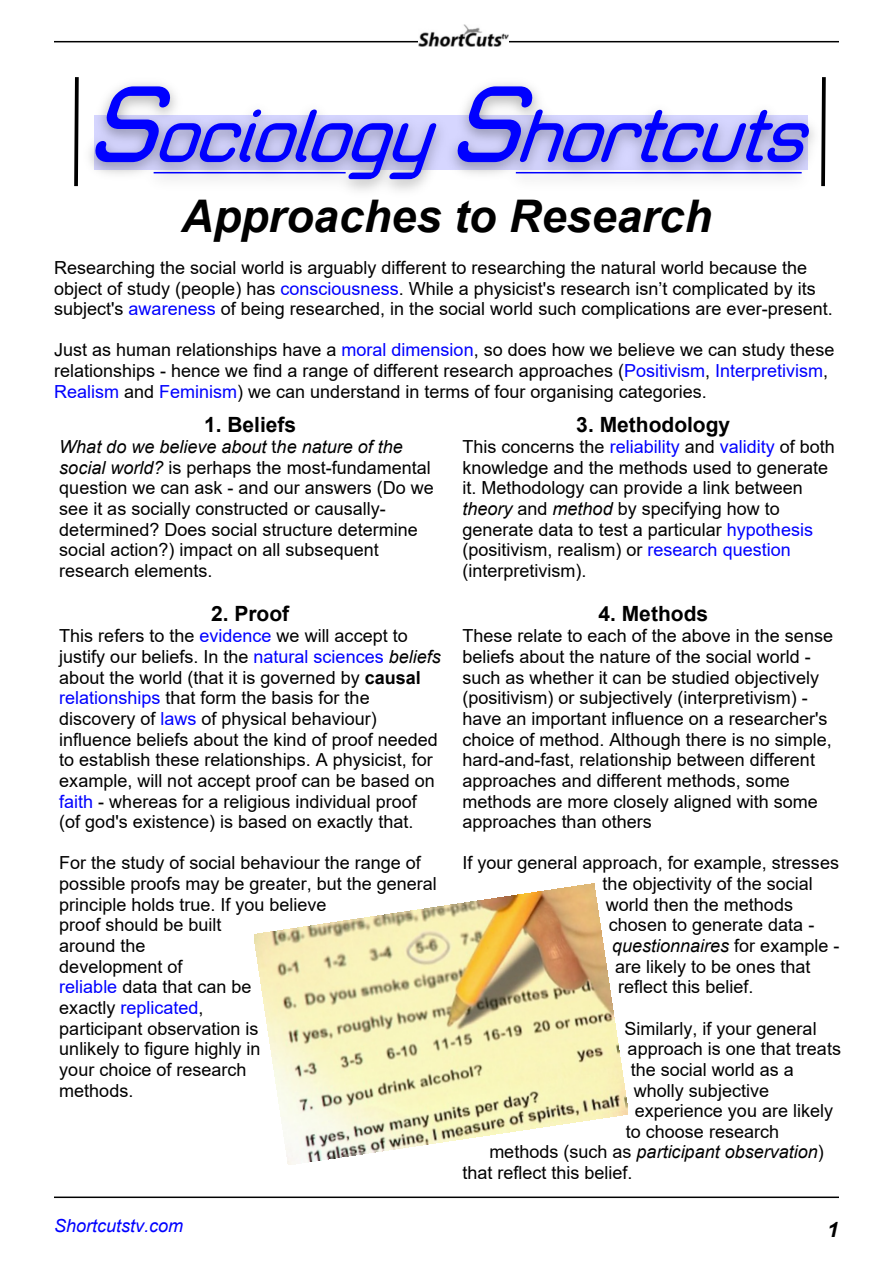
<style>
.page{position:relative;width:893px;height:1263px;background:#fff}
.page>*{position:absolute;margin:0;border:0;box-sizing:border-box;transform-origin:0 0}
.t1{font:italic 700 45px "Arial";color:#000}
.t2{font:700 21px "Arial";color:#000}
.t3{font:italic 700 21px "Arial";color:#000}
.t4{font:18px/20.7px "Arial";color:#000}
.t5{font:italic 18px "Arial";color:#000}
.t6{font:italic 18px "Arial";color:#00f}
.s1{color:#00f}
.s2{font-style:italic}
.s3{font-weight:700}
.s4{font-style:normal}
</style>
<div class="page">
<img style="left:419px;top:24px;width:89px;height:17px">
<img style="left:254px;top:883px;width:374px;height:282px">
<hr style="left:54px;top:1196px;width:785px;height:2px;background:#000">
<img style="left:54px;top:41px;width:785px;height:150px">
<svg style="left:95px;top:86px;width:341px;height:93px"></svg>
<svg style="left:457px;top:86px;width:352px;height:76px"></svg>
<hr style="left:516px;top:172px;width:286px;height:1px;background:#00f">
<h1 class="t1" style="left:181px;top:199px;width:532px">Approaches to Research</h1>
<p class="t4" style="left:54px;top:259px;width:780px">Researching the social world is arguably different to researching the natural world because the object of study (people) has <span class="s1">consciousness</span>. While a physicist's research isn’t complicated by its subject's <span class="s1">awareness</span> of being researched, in the social world such complications are ever-present.</p>
<p class="t4" style="left:54px;top:341px;width:782px">Just as human relationships have a <span class="s1">moral dimension</span>, so does how we believe we can study these relationships - hence we find a range of different research approaches (<span class="s1">Positivism</span>, <span class="s1">Interpretivism</span>,<br><span class="s1">Realism</span> and <span class="s1">Feminism</span>) we can understand in terms of four organising categories.</p>
<p class="t2" style="left:204px;top:416px;width:94px">1. Beliefs</p>
<p class="t4" style="left:59px;top:438px;width:376px"><span class="s2">What do we believe about</span> t<span class="s2">he nature of the social world?</span> is perhaps the most-fundamental question we can ask - and our answers (Do we see it as socially constructed or causally&shy;determined? Does social structure determine social action?) impact on all subsequent research elements.</p>
<p class="t2" style="left:211px;top:606px;width:80px">2. Proof</p>
<p class="t4" style="left:59px;top:627px;width:383px">This refers to the <span class="s1">evidence</span> we will accept to justify our beliefs. In the <span class="s1">natural sciences</span> <span class="s2">beliefs </span>about the world (that it is governed by <span class="s3">causal </span><span class="s1">relationships</span> that form the basis for the discovery of <span class="s1">laws</span> of physical behaviour) influence beliefs about the kind of proof needed to establish these relationships. A physicist, for example, will not accept proof can be based on <span class="s1">faith</span> - whereas for a religious individual proof (of god's existence) is based on exactly that.</p>
<p class="t4" style="left:59px;top:854px;width:379px">For the study of social behaviour the range of possible proofs may be greater, but the general principle holds true. If you believe<br>proof should be built<br>around the<br>development of<br><span class="s1">reliable</span> data that can be<br>exactly <span class="s1">replicated</span>,<br>participant observation is<br>unlikely to figure highly in<br>your choice of research<br>methods.</p>
<p class="t2" style="left:576px;top:416px;width:155px">3. Methodology</p>
<p class="t4" style="left:462px;top:438px;width:374px">This concerns the <span class="s1">reliability</span> and <span class="s1">validity</span> of both knowledge and the methods used to generate it. Methodology can provide a link between <span class="s2">theory</span> and <span class="s2">method</span> by specifying how to generate data to test a particular <span class="s1">hypothesis </span>(positivism, realism) or <span class="s1">research question </span>(interpretivism).</p>
<p class="t2" style="left:598px;top:606px;width:111px">4. Methods</p>
<p class="t4" style="left:462px;top:627px;width:372px">These relate to each of the above in the sense beliefs about the nature of the social world - such as whether it can be studied objectively (positivism) or subjectively (interpretivism) - have an important influence on a researcher's choice of method. Although there is no simple, hard-and-fast, relationship between different approaches and different methods, some methods are more closely aligned with some approaches than others</p>
<p class="t4" style="left:462px;top:854px;width:378px">If your general approach, for example, stresses</p>
<p class="t4" style="left:603px;top:875px;width:212px">the objectivity of the social</p>
<p class="t4" style="left:606px;top:896px;width:189px">world then the methods</p>
<p class="t4" style="left:609px;top:916px;width:207px">chosen to generate data -</p>
<p class="t5" style="left:612px;top:939px;width:229px">questionnaires <span class="s4">for example -</span></p>
<p class="t4" style="left:615px;top:958px;width:197px">are likely to be ones that</p>
<p class="t4" style="left:618px;top:978px;width:137px">reflect this belief.</p>
<p class="t4" style="left:624px;top:1019px;width:194px">Similarly, if your general</p>
<p class="t4" style="left:628px;top:1040px;width:215px">approach is one that treats</p>
<p class="t4" style="left:631px;top:1061px;width:165px">the social world as a</p>
<p class="t4" style="left:634px;top:1081px;width:137px">wholly subjective</p>
<p class="t4" style="left:635px;top:1102px;width:200px">experience you are likely</p>
<p class="t4" style="left:626px;top:1123px;width:155px">to choose research</p>
<p class="t5" style="left:489px;top:1145px;width:336px"><span class="s4">methods (such as</span> participant observation<span class="s4">)</span></p>
<p class="t4" style="left:462px;top:1164px;width:172px">that reflect this belief.</p>
<p class="t6" style="left:54px;top:1219px;width:131px">Shortcutstv.com</p>
<p class="t3" style="left:827px;top:1221px;width:13px">1</p>
</div>
